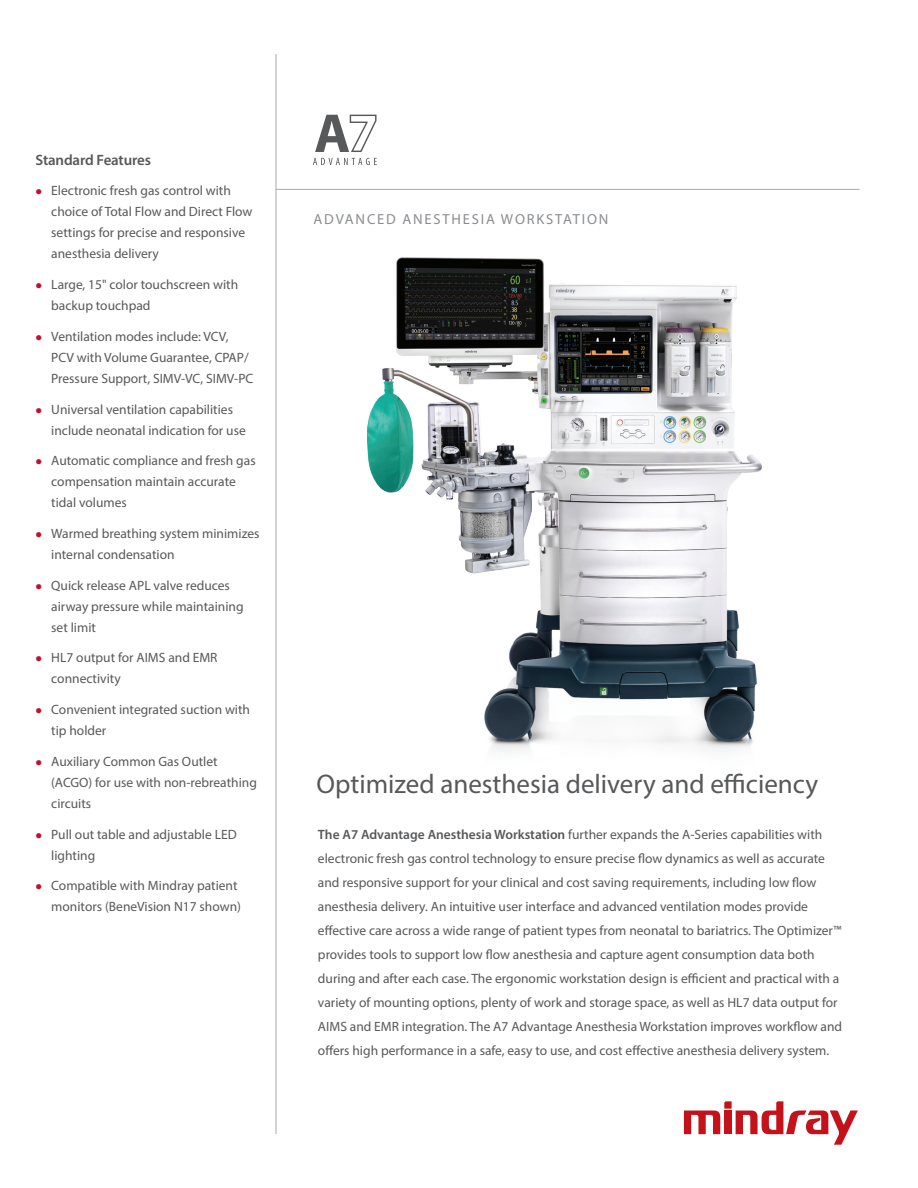
<style>
.page{position:relative;width:918px;height:1188px;background:#fff}
.page>*{position:absolute;margin:0;border:0;box-sizing:border-box;transform-origin:0 0}
.t1{font:27px "Myriad Pro";color:#57585a}
.t2{font:600 15px "Myriad Pro";letter-spacing:-.01em;color:#57585a}
.t3{font:14.55px "Myriad Pro";letter-spacing:.125em;color:#8a8c8f}
.t4{font:13.5px/21px "Myriad Pro";color:#57585a}
.s1{color:#c3102f}
.s2{font-weight:600}
</style>
<div class="page">
<img style="left:367px;top:257px;width:395px;height:495px">
<svg style="left:313px;top:114px;width:64px;height:51px"></svg>
<hr style="left:276px;top:189px;width:584px;height:1px;background:#a8a9ad">
<hr style="left:276px;top:54px;width:1px;height:1080px;background:#a8a9ad">
<svg style="left:684px;top:1101px;width:174px;height:44px"></svg>
<p class="t2" style="left:35px;top:150px;width:117px">Standard Features</p>
<p class="t4" style="left:51px;top:180px;width:203px;text-indent:-16px"><span class="s1">●</span> Electronic fresh gas control with choice of Total Flow and Direct Flow settings for precise and responsive anesthesia delivery</p>
<p class="t4" style="left:51px;top:274px;width:188px;text-indent:-16px"><span class="s1">●</span> Large, 15" color touchscreen with backup touchpad</p>
<p class="t4" style="left:51px;top:326px;width:204px;text-indent:-16px"><span class="s1">●</span> Ventilation modes include: VCV,<br>PCV with Volume Guarantee, CPAP/<br>Pressure Support, SIMV-VC, SIMV-PC</p>
<p class="t4" style="left:51px;top:398px;width:196px;text-indent:-16px"><span class="s1">●</span> Universal ventilation capabilities include neonatal indication for use</p>
<p class="t4" style="left:51px;top:450px;width:206px;text-indent:-16px"><span class="s1">●</span> Automatic compliance and fresh gas compensation maintain accurate tidal volumes</p>
<p class="t4" style="left:51px;top:523px;width:210px;text-indent:-16px"><span class="s1">●</span> Warmed breathing system minimizes internal condensation</p>
<p class="t4" style="left:51px;top:575px;width:194px;text-indent:-16px"><span class="s1">●</span> Quick release APL valve reduces airway pressure while maintaining set limit</p>
<p class="t4" style="left:51px;top:647px;width:168px;text-indent:-16px"><span class="s1">●</span> HL7 output for AIMS and EMR connectivity</p>
<p class="t4" style="left:51px;top:699px;width:200px;text-indent:-16px"><span class="s1">●</span> Convenient integrated suction with tip holder</p>
<p class="t4" style="left:51px;top:751px;width:207px;text-indent:-16px"><span class="s1">●</span> Auxiliary Common Gas Outlet (ACGO) for use with non-rebreathing circuits</p>
<p class="t4" style="left:51px;top:823px;width:187px;text-indent:-16px"><span class="s1">●</span> Pull out table and adjustable LED lighting</p>
<p class="t4" style="left:35px;top:875px;width:207px;text-align:right"><span class="s1">●</span> Compatible with Mindray patient monitors (BeneVision N17 shown)</p>
<p class="t3" style="left:314px;top:210px;width:296px">ADVANCED ANESTHESIA WORKSTATION</p>
<p class="t1" style="left:316px;top:767px;width:503px">Optimized anesthesia delivery and efficiency</p>
<p class="t4" style="left:318px;top:822px;width:526px;line-height:24px"><span class="s2">The A7 Advantage Anesthesia Workstation</span> further expands the A-Series capabilities with electronic fresh gas control technology to ensure precise flow dynamics as well as accurate and responsive support for your clinical and cost saving requirements, including low flow anesthesia delivery. An intuitive user interface and advanced ventilation modes provide effective care across a wide range of patient types from neonatal to bariatrics. The Optimizer™ provides tools to support low flow anesthesia and capture agent consumption data both during and after each case. The ergonomic workstation design is efficient and practical with a variety of mounting options, plenty of work and storage space, as well as HL7 data output for AIMS and EMR integration. The A7 Advantage Anesthesia Workstation improves workflow and offers high performance in a safe, easy to use, and cost effective anesthesia delivery system.</p>
</div>
